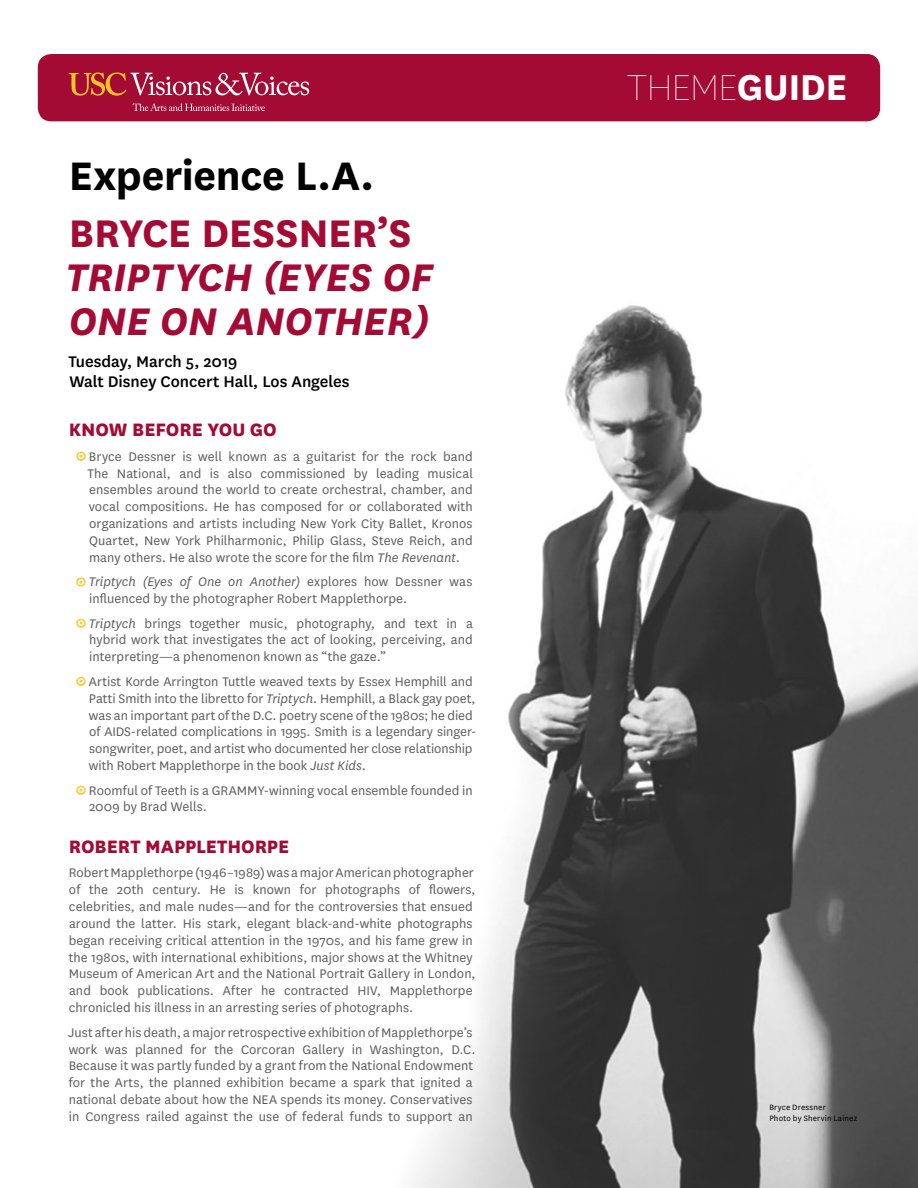
<style>
.page{position:relative;width:918px;height:1188px;background:#fff}
.page>*{position:absolute;margin:0;border:0;box-sizing:border-box;transform-origin:0 0}
.t1{font:700 46.5px "National";letter-spacing:-.005em;color:#000}
.t2{font:italic 700 45px/43.5px "National";letter-spacing:-.005em;color:#a30b35}
.t3{font:700 45px "National";letter-spacing:-.01em;color:#a30b35}
.t4{font:100 42px "National";letter-spacing:-.02em;color:#fff}
.t5{font:800 21px "National";letter-spacing:-.005em;color:#a30b35}
.t6{font:500 18px/19.5px "National";letter-spacing:-.005em;color:#000}
.t7{font:14.55px/17px "National";letter-spacing:.005em;color:#5f5c5c}
.t8{font:9px/10.5px "National";letter-spacing:.02em;color:#000}
.s1{font-family:"Neutraface Text";font-weight:700;font-size:13.5px;color:#fff}
.s2{font-style:italic}
.s3{font-weight:700}
</style>
<div class="page">
<img style="left:37px;top:54px;width:881px;height:1134px">
<div style="left:38px;top:54px;width:842px;height:67px;background:#a30b35;border-radius:14px"></div>
<svg style="left:69px;top:73px;width:240px;height:23px"></svg>
<svg style="left:133px;top:103px;width:132px;height:9px"></svg>
<svg style="left:75px;top:450px;width:12px;height:12px"></svg>
<svg style="left:75px;top:576px;width:12px;height:12px"></svg>
<svg style="left:75px;top:617px;width:12px;height:12px"></svg>
<svg style="left:75px;top:675px;width:12px;height:12px"></svg>
<svg style="left:75px;top:784px;width:12px;height:12px"></svg>
<h1 class="t1" style="left:69px;top:143px;width:307px">Experience L.A.</h1>
<h2 class="t3" style="left:69px;top:202px;width:344px">BRYCE DESSNER’S</h2>
<h2 class="t2" style="left:65px;top:253px;width:369px">TRIPTYCH (EYES OF<br>ONE ON ANOTHER)</h2>
<p class="t6" style="left:69px;top:351px;width:282px">Tuesday, March 5, 2019<br>Walt Disney Concert Hall, Los Angeles</p>
<h3 class="t5" style="left:69px;top:415px;width:210px">KNOW BEFORE YOU GO</h3>
<p class="t7" style="left:88px;top:447px;width:387px;text-align:justify;text-indent:-10px"><span class="s1">o</span> Bryce Dessner is well known as a guitarist for the rock band The National, and is also commissioned by leading musical ensembles around the world to create orchestral, chamber, and vocal compositions. He has composed for or collaborated with organizations and artists including New York City Ballet, Kronos Quartet, New York Philharmonic, Philip Glass, Steve Reich, and many others. He also wrote the score for the film <span class="s2">The Revenant</span>.</p>
<p class="t7" style="left:89px;top:573px;width:385px;text-indent:-12px"><span class="s1">o</span> <span class="s2">Triptych (Eyes of One on Another)</span> explores how Dessner was influenced by the photographer Robert Mapplethorpe.</p>
<p class="t7" style="left:89px;top:614px;width:385px;text-align:justify;text-indent:-12px"><span class="s1">o</span> <span class="s2">Triptych</span> brings together music, photography, and text in a hybrid work that investigates the act of looking, perceiving, and interpreting—a phenomenon known as “the gaze.”</p>
<p class="t7" style="left:89px;top:672px;width:389px;text-indent:-12px"><span class="s1">o</span> Artist Korde Arrington Tuttle weaved texts by Essex Hemphill and Patti Smith into the libretto for <span class="s2">Triptych</span>. Hemphill, a Black gay poet, was an important part of the D.C. poetry scene of the 1980s; he died of AIDS-related complications in 1995. Smith is a legendary singer&shy;songwriter, poet, and artist who documented her close relationship with Robert Mapplethorpe in the book <span class="s2">Just Kids</span>.</p>
<p class="t7" style="left:89px;top:781px;width:385px;text-indent:-12px"><span class="s1">o</span> Roomful of Teeth is a GRAMMY-winning vocal ensemble founded in<br>2009 by Brad Wells.</p>
<h3 class="t5" style="left:69px;top:831px;width:222px">ROBERT MAPPLETHORPE</h3>
<p class="t7" style="left:69px;top:864px;width:409px">Robert Mapplethorpe (1946–1989) was a major American photographer of the 20th century. He is known for photographs of flowers, celebrities, and male nudes—and for the controversies that ensued around the latter. His stark, elegant black-and-white photographs began receiving critical attention in the 1970s, and his fame grew in the 1980s, with international exhibitions, major shows at the Whitney Museum of American Art and the National Portrait Gallery in London, and book publications. After he contracted HIV, Mapplethorpe chronicled his illness in an arresting series of photographs.</p>
<p class="t7" style="left:68px;top:1023px;width:409px">Just after his death, a major retrospective exhibition of Mapplethorpe’s work was planned for the Corcoran Gallery in Washington, D.C.<br>Because it was partly funded by a grant from the National Endowment for the Arts, the planned exhibition became a spark that ignited a national debate about how the NEA spends its money. Conservatives in Congress railed against the use of federal funds to support an</p>
<h3 class="t4" style="left:627px;top:63px;width:222px">THEME<span class="s3">GUIDE</span></h3>
<p class="t8" style="left:769px;top:1102px;width:89px">Bryce Dressner<br>Photo by Shervin Lainez</p>
</div>
